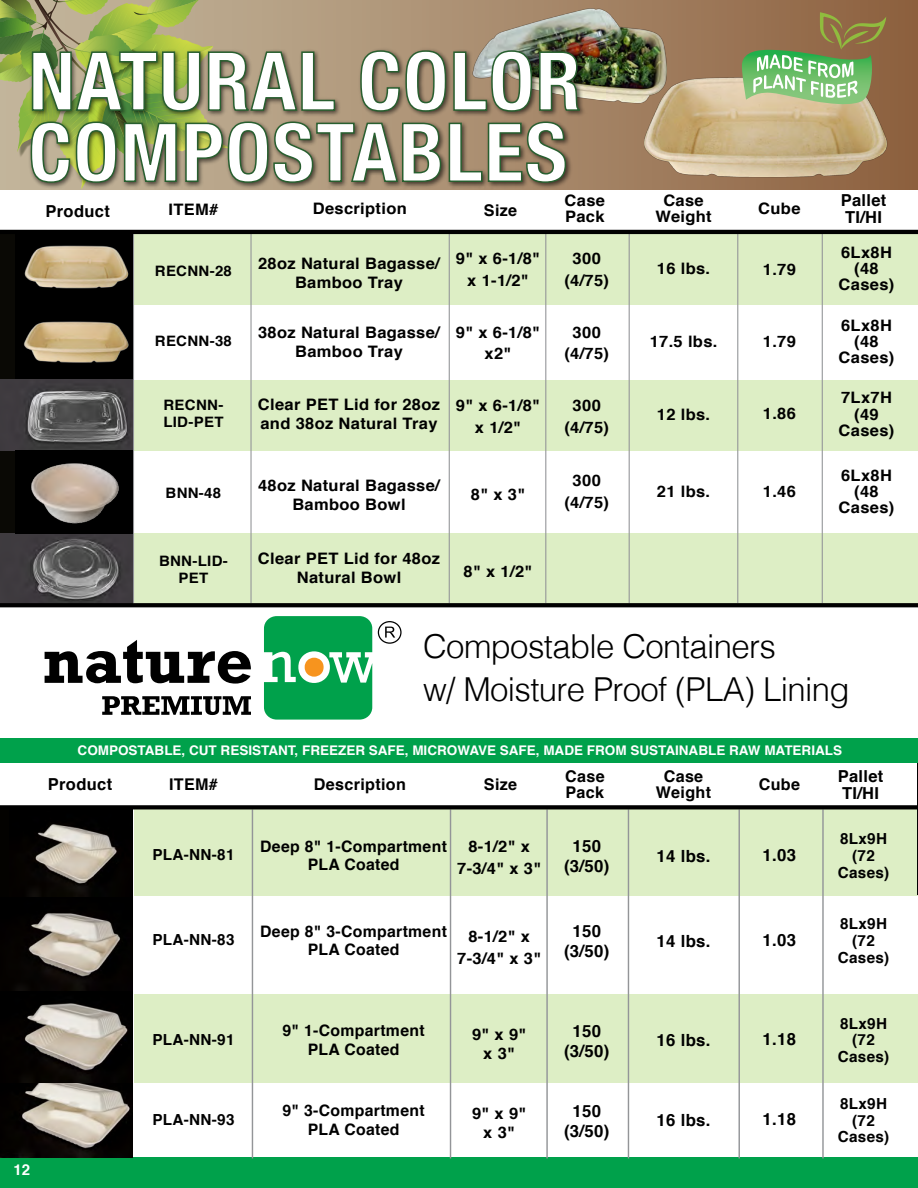
<style>
.page{position:relative;width:918px;height:1188px;background:#fff}
.page>*{position:absolute;margin:0;border:0;box-sizing:border-box;transform-origin:0 0}
.t1{font:700 condensed 81px/71.2px "Helvetica Neue";letter-spacing:.02em;color:#fff}
.t2{font:300 33px/43.5px "Helvetica";letter-spacing:-.02em;color:#000}
.t3{font:700 16.8px/20.2px "Helvetica";letter-spacing:.02em;color:#000;text-align:center}
.t4{font:700 16.5px/16.8px "Helvetica";letter-spacing:.02em;color:#000}
.t5{font:700 16.2px/16.5px "Helvetica";letter-spacing:.02em;color:#000}
.t6{font:700 15.75px/16px "Helvetica";letter-spacing:.02em;color:#000;text-align:center;scale:1.04 1}
.t7{font:700 15.75px/18.9px "Helvetica";letter-spacing:.02em;color:#000;text-align:center}
.t8{font:700 15.3px/16.8px "Helvetica";letter-spacing:.02em;color:#000;text-align:center}
.t9{font:700 15px "Helvetica";color:#fff}
.t10{font:700 14.4px/17.2px "Helvetica";letter-spacing:.02em;color:#000;text-align:center;scale:1.04 1}
.t11{font:700 13.35px "Helvetica";color:#fff}
</style>
<div class="page">
<div style="left:134px;top:809px;width:784px;height:86px;background:#ddeec5"></div>
<div style="left:134px;top:994px;width:784px;height:89px;background:#ddeec5"></div>
<div style="left:134px;top:234px;width:784px;height:71px;background:#ddeec5"></div>
<div style="left:134px;top:380px;width:784px;height:71px;background:#ddeec5"></div>
<div style="left:133px;top:533px;width:784px;height:71px;background:#ddeec5"></div>
<hr style="left:250px;top:233px;width:2px;height:370px;background:#939598">
<hr style="left:133px;top:233px;width:1px;height:370px;background:#939598">
<hr style="left:449px;top:233px;width:1px;height:370px;background:#939598">
<hr style="left:545px;top:233px;width:1px;height:370px;background:#939598">
<hr style="left:629px;top:233px;width:1px;height:370px;background:#939598">
<hr style="left:737px;top:233px;width:1px;height:370px;background:#939598">
<hr style="left:822px;top:233px;width:1px;height:370px;background:#939598">
<div style="left:0;top:234px;width:15px;height:372px;background:#0a0905"></div>
<div style="left:0;top:1158px;width:918px;height:30px;background:#00a14b"></div>
<hr style="left:450px;top:809px;width:1px;height:349px;background:#939598">
<hr style="left:546px;top:809px;width:2px;height:349px;background:#939598">
<hr style="left:252px;top:809px;width:1px;height:349px;background:#939598">
<hr style="left:628px;top:809px;width:1px;height:349px;background:#939598">
<hr style="left:739px;top:809px;width:1px;height:349px;background:#939598">
<hr style="left:822px;top:809px;width:2px;height:349px;background:#939598">
<svg style="left:45px;top:640px;width:206px;height:44px"></svg>
<svg style="left:264px;top:616px;width:108px;height:104px;background:#30b067"></svg>
<div style="left:378px;top:621px;width:24px;height:23px;border:1px solid #000;border-radius:50%"></div>
<svg style="left:385px;top:627px;width:10px;height:11px"></svg>
<svg style="left:102px;top:696px;width:149px;height:19px"></svg>
<div style="left:0;top:738px;width:918px;height:24px;background:#00a14b"></div>
<img style="left:0;top:897px;width:133px;height:184px">
<img style="left:0;top:1081px;width:133px;height:77px">
<div style="left:0;top:807px;width:133px;height:90px;background:#030200"></div>
<img style="left:30px;top:824px;width:87px;height:73px">
<svg style="left:0;top:805px;width:918px;height:4px;background:#0e0e0e"></svg>
<svg style="left:592px;top:0;width:326px;height:189px;background:#946b4b"></svg>
<img style="left:581px;top:0;width:145px;height:124px">
<img style="left:0;top:0;width:581px;height:189px">
<img style="left:623px;top:48px;width:277px;height:141px">
<svg style="left:741px;top:12px;width:145px;height:92px;background:#929b68"></svg>
<div style="left:15px;top:230px;width:118px;height:75px;background:#000"></div>
<img style="left:24px;top:245px;width:105px;height:44px">
<img style="left:0;top:534px;width:133px;height:69px">
<div style="left:15px;top:305px;width:118px;height:75px;background:#000"></div>
<img style="left:24px;top:321px;width:105px;height:42px">
<img style="left:0;top:379px;width:133px;height:71px">
<hr style="left:0;top:230px;width:918px;height:4px;background:#000">
<svg style="left:0;top:603px;width:918px;height:4px;background:#060605"></svg>
<div style="left:15px;top:450px;width:118px;height:84px;background:#000"></div>
<img style="left:31px;top:463px;width:88px;height:61px">
<h1 class="t1" style="left:29px;top:40px;width:554px">NATURAL COLOR<br>COMPOSTABLES</h1>
<p class="t6" style="left:168px;top:202px;width:49px">ITEM#</p>
<p class="t6" style="left:313px;top:201px;width:92px">Description</p>
<p class="t6" style="left:565px;top:193px;width:40px;text-align:left">Case<br>Pack</p>
<p class="t6" style="left:655px;top:192px;width:56px">Case<br>Weight</p>
<p class="t6" style="left:758px;top:201px;width:42px">Cube</p>
<p class="t4" style="left:841px;top:192px;width:47px">Pallet<br>TI/HI</p>
<p class="t10" style="left:155px;top:262px;width:76px">RECNN-28</p>
<p class="t5" style="left:484px;top:203px;width:35px">Size</p>
<p class="t4" style="left:46px;top:203px;width:66px">Product</p>
<p class="t6" style="left:839px;top:245px;width:55px">6Lx8H (48<br>Cases)</p>
<p class="t6" style="left:456px;top:248px;width:82px;line-height:21.9px">9" x 6-1/8" x 1-1/2"</p>
<p class="t6" style="left:564px;top:248px;width:45px;line-height:21.9px">300 (4/75)</p>
<p class="t6" style="left:258px;top:255px;width:176px;line-height:18.9px">28oz Natural Bagasse/<br>Bamboo Tray</p>
<p class="t6" style="left:657px;top:261px;width:53px">16 lbs.</p>
<p class="t6" style="left:763px;top:261px;width:33px">1.79</p>
<p class="t10" style="left:155px;top:333px;width:76px">RECNN-38</p>
<p class="t10" style="left:163px;top:397px;width:59px;text-align:left">RECNN-<br>LID-PET</p>
<p class="t6" style="left:258px;top:323px;width:176px;line-height:18.9px">38oz Natural Bagasse/<br>Bamboo Tray</p>
<p class="t6" style="left:258px;top:395px;width:177px;line-height:18.9px;text-align:left">Clear PET Lid for 28oz and 38oz Natural Tray</p>
<p class="t6" style="left:456px;top:321px;width:82px;line-height:21.9px">9" x 6-1/8" x2"</p>
<p class="t6" style="left:456px;top:395px;width:82px;line-height:21.9px">9" x 6-1/8" x 1/2"</p>
<p class="t6" style="left:564px;top:321px;width:45px;line-height:21.9px">300 (4/75)</p>
<p class="t6" style="left:564px;top:395px;width:45px;line-height:21.9px">300 (4/75)</p>
<p class="t6" style="left:650px;top:334px;width:67px">17.5 lbs.</p>
<p class="t6" style="left:657px;top:406px;width:53px">12 lbs.</p>
<p class="t6" style="left:763px;top:333px;width:33px">1.79</p>
<p class="t6" style="left:763px;top:406px;width:33px">1.86</p>
<p class="t6" style="left:839px;top:318px;width:55px">6Lx8H (48<br>Cases)</p>
<p class="t6" style="left:839px;top:390px;width:55px">7Lx7H (49<br>Cases)</p>
<p class="t10" style="left:166px;top:485px;width:55px">BNN-48</p>
<p class="t6" style="left:258px;top:476px;width:176px;line-height:18.9px">48oz Natural Bagasse/<br>Bamboo Bowl</p>
<p class="t6" style="left:471px;top:487px;width:54px">8" x 3"</p>
<p class="t6" style="left:564px;top:470px;width:45px;line-height:21.9px">300 (4/75)</p>
<p class="t6" style="left:657px;top:484px;width:53px">21 lbs.</p>
<p class="t6" style="left:763px;top:484px;width:33px">1.46</p>
<p class="t6" style="left:839px;top:467px;width:55px">6Lx8H (48<br>Cases)</p>
<p class="t10" style="left:159px;top:552px;width:68px">BNN-LID-<br>PET</p>
<p class="t6" style="left:258px;top:550px;width:177px;line-height:18.9px">Clear PET Lid for 48oz<br>Natural Bowl</p>
<p class="t6" style="left:464px;top:564px;width:68px">8" x 1/2"</p>
<h2 class="t2" style="left:423px;top:622px;width:428px">Compostable Containers<br>w/ Moisture Proof (PLA) Lining</h2>
<p class="t11" style="left:78px;top:740px;width:766px">COMPOSTABLE, CUT RESISTANT, FREEZER SAFE, MICROWAVE SAFE, MADE FROM SUSTAINABLE RAW MATERIALS</p>
<p class="t4" style="left:48px;top:776px;width:66px">Product</p>
<p class="t9" style="left:14px;top:1157px;width:18px">12</p>
<p class="t5" style="left:169px;top:776px;width:50px">ITEM#</p>
<p class="t5" style="left:314px;top:776px;width:94px">Description</p>
<p class="t5" style="left:565px;top:768px;width:41px">Case<br>Pack</p>
<p class="t5" style="left:484px;top:776px;width:35px">Size</p>
<p class="t8" style="left:152px;top:847px;width:84px">PLA-NN-81</p>
<p class="t8" style="left:152px;top:932px;width:84px">PLA-NN-83</p>
<p class="t8" style="left:152px;top:1032px;width:84px">PLA-NN-91</p>
<p class="t8" style="left:152px;top:1112px;width:84px">PLA-NN-93</p>
<p class="t7" style="left:260px;top:837px;width:188px">Deep 8" 1-Compartment<br>PLA Coated</p>
<p class="t6" style="left:457px;top:836px;width:82px;line-height:21.9px">8-1/2" x<br>7-3/4" x 3"</p>
<p class="t3" style="left:564px;top:836px;width:47px">150 (3/50)</p>
<p class="t7" style="left:260px;top:922px;width:188px">Deep 8" 3-Compartment<br>PLA Coated</p>
<p class="t6" style="left:457px;top:926px;width:82px;line-height:21.9px">8-1/2" x<br>7-3/4" x 3"</p>
<p class="t3" style="left:564px;top:921px;width:47px">150 (3/50)</p>
<p class="t7" style="left:283px;top:1021px;width:144px">9" 1-Compartment<br>PLA Coated</p>
<p class="t6" style="left:472px;top:1025px;width:54px;line-height:18.9px">9" x 9" x 3"</p>
<p class="t3" style="left:564px;top:1021px;width:47px">150 (3/50)</p>
<p class="t7" style="left:283px;top:1102px;width:144px">9" 3-Compartment<br>PLA Coated</p>
<p class="t6" style="left:472px;top:1104px;width:54px;line-height:18.9px">9" x 9" x 3"</p>
<p class="t3" style="left:564px;top:1101px;width:47px">150 (3/50)</p>
<p class="t5" style="left:656px;top:768px;width:57px;text-align:center">Case<br>Weight</p>
<p class="t5" style="left:759px;top:776px;width:43px">Cube</p>
<p class="t4" style="left:838px;top:768px;width:47px">Pallet<br>TI/HI</p>
<p class="t3" style="left:656px;top:846px;width:56px">14 lbs.</p>
<p class="t3" style="left:656px;top:931px;width:56px">14 lbs.</p>
<p class="t3" style="left:763px;top:845px;width:35px">1.03</p>
<p class="t3" style="left:763px;top:930px;width:35px">1.03</p>
<p class="t8" style="left:838px;top:830px;width:53px">8Lx9H (72<br>Cases)</p>
<p class="t8" style="left:838px;top:915px;width:53px">8Lx9H (72<br>Cases)</p>
<p class="t3" style="left:656px;top:1031px;width:56px">16 lbs.</p>
<p class="t3" style="left:656px;top:1111px;width:56px">16 lbs.</p>
<p class="t3" style="left:763px;top:1029px;width:35px">1.18</p>
<p class="t3" style="left:763px;top:1110px;width:35px">1.18</p>
<p class="t8" style="left:838px;top:1015px;width:53px">8Lx9H (72<br>Cases)</p>
<p class="t8" style="left:838px;top:1095px;width:53px">8Lx9H (72<br>Cases)</p>
</div>
